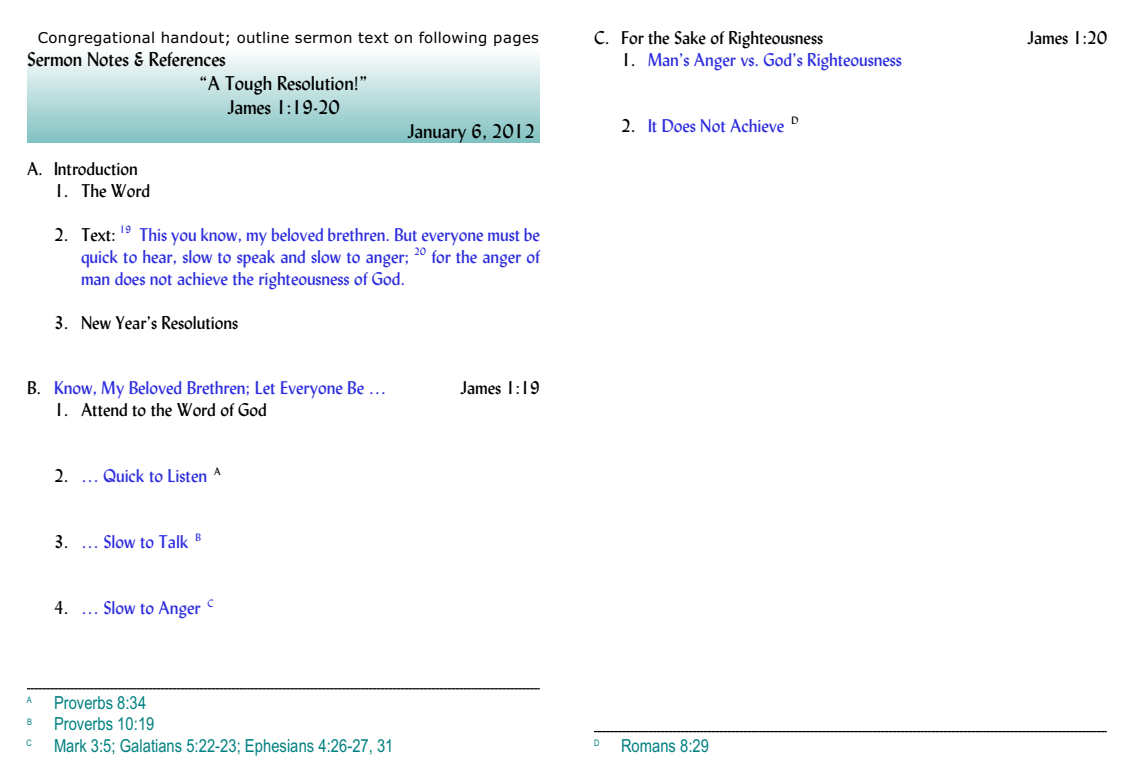
<style>
.page{position:relative;width:1134px;height:783px;background:#fff}
.page>*{position:absolute;margin:0;border:0;box-sizing:border-box;transform-origin:0 0}
.t1{font:19.5px "Lydian";color:#000}
.t2{font:18px "Lydian";color:#2e2ede}
.t3{font:18px "Lydian";color:#000}
.t4{font:18px "Arial Narrow";color:#008080}
.t5{font:15px "Verdana";letter-spacing:.02em;color:#000}
.t6{font:10.5px "Lydian";color:#2e2ede}
.t7{font:9px "Arial Narrow";color:#008080}
.s1{font-style:italic}
.s2{color:#000}
</style>
<div class="page">
<svg style="left:27px;top:688px;width:513px;height:1px"></svg>
<svg style="left:594px;top:731px;width:513px;height:1px"></svg>
<p class="t5" style="left:38px;top:31px;width:503px">Congregational handout; outline sermon text on following pages</p>
<p class="t1" style="left:27px;top:52px;width:200px">Sermon Notes &amp; References</p>
<p class="t1" style="left:199px;top:76px;width:170px">“A Tough Resolution!”</p>
<p class="t1" style="left:227px;top:100px;width:114px">James 1:19-20</p>
<p class="t1" style="left:408px;top:124px;width:129px">January 6, 2012</p>
<p class="t3" style="left:27px;top:162px;width:112px">A. Introduction</p>
<p class="t3" style="left:54px;top:184px;width:97px">1. The Word</p>
<p class="t3" style="left:54px;top:228px;width:63px">2. Text:</p>
<p class="t2" style="left:139px;top:228px;width:402px"><span class="s1">This</span> you know, my beloved brethren. But everyone must be</p>
<p class="t6" style="left:120px;top:226px;width:13px">19</p>
<p class="t2" style="left:81px;top:250px;width:460px">quick to hear, slow to speak <span class="s1">and</span> slow to anger; for the anger of</p>
<p class="t6" style="left:414px;top:247px;width:13px">20</p>
<p class="t2" style="left:81px;top:272px;width:326px">man does not achieve the righteousness of God.</p>
<p class="t3" style="left:54px;top:316px;width:186px">3. New Year’s Resolutions</p>
<p class="t2" style="left:27px;top:381px;width:361px"><span class="s2">B.</span> Know, My Beloved Brethren; Let Everyone Be …</p>
<p class="t3" style="left:460px;top:381px;width:81px">James 1:19</p>
<p class="t3" style="left:54px;top:403px;width:214px">1. Attend to the Word of God</p>
<p class="t2" style="left:54px;top:469px;width:168px"><span class="s2">2.</span> … Quick to Listen <sup>A</sup></p>
<p class="t2" style="left:54px;top:535px;width:149px"><span class="s2">3.</span> … Slow to Talk <sup>B</sup></p>
<p class="t2" style="left:54px;top:601px;width:161px"><span class="s2">4.</span> … Slow to Anger <sup>C</sup></p>
<p class="t7" style="left:27px;top:697px;width:6px">A</p>
<p class="t4" style="left:54px;top:696px;width:94px">Proverbs 8:34</p>
<p class="t7" style="left:27px;top:718px;width:6px">B</p>
<p class="t4" style="left:54px;top:717px;width:102px">Proverbs 10:19</p>
<p class="t7" style="left:27px;top:739px;width:7px">C</p>
<p class="t4" style="left:54px;top:739px;width:341px">Mark 3:5; Galatians 5:22-23; Ephesians 4:26-27, 31</p>
<p class="t3" style="left:594px;top:31px;width:231px">C. For the Sake of Righteousness</p>
<p class="t3" style="left:1027px;top:31px;width:81px">James 1:20</p>
<p class="t2" style="left:621px;top:53px;width:282px"><span class="s2">1.</span> Man’s Anger vs. God’s Righteousness</p>
<p class="t2" style="left:621px;top:119px;width:179px"><span class="s2">2.</span> It Does Not Achieve <sup>D</sup></p>
<p class="t7" style="left:594px;top:739px;width:7px">D</p>
<p class="t4" style="left:621px;top:739px;width:90px">Romans 8:29</p>
</div>
